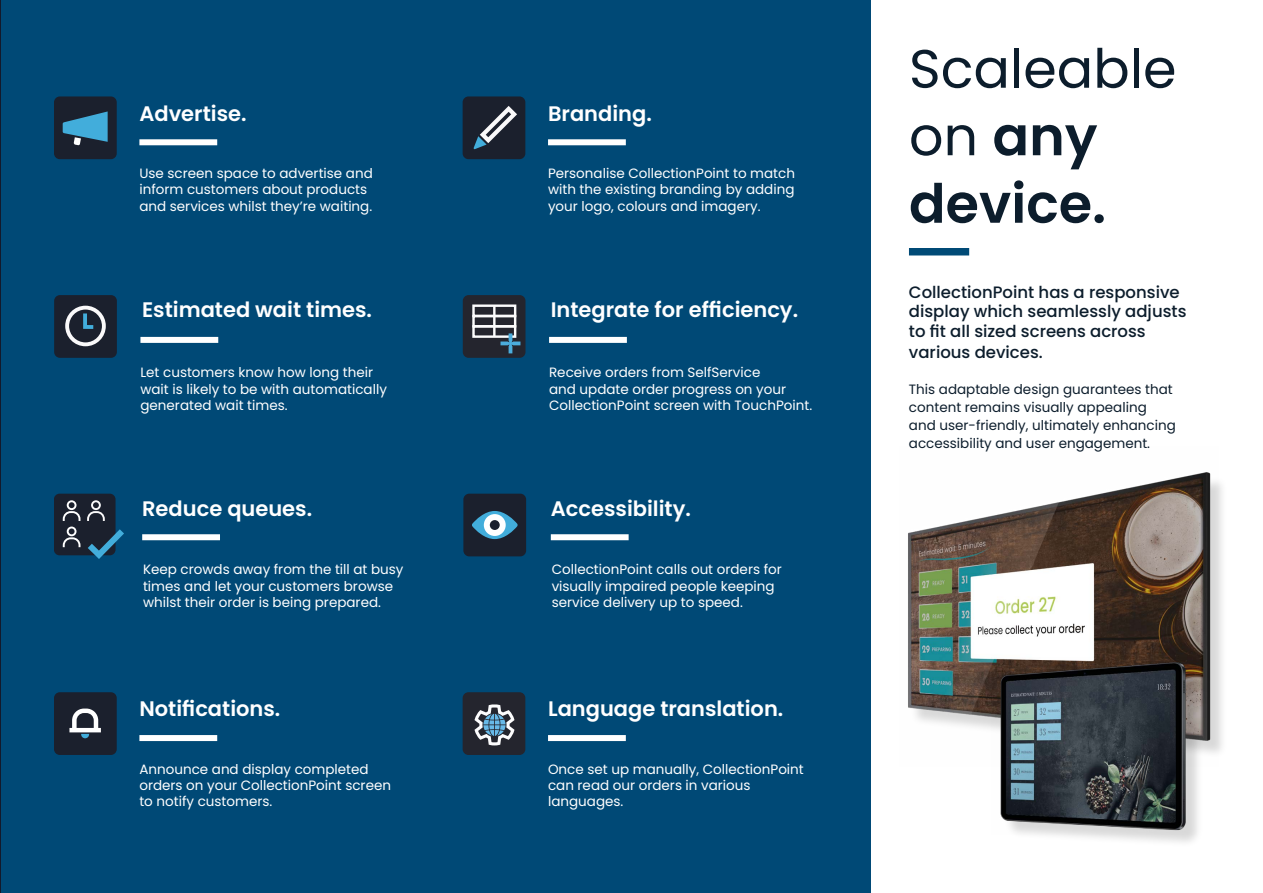
<style>
.page{position:relative;width:1263px;height:893px;background:#fff}
.page>*{position:absolute;margin:0;border:0;box-sizing:border-box;transform-origin:0 0}
.t1{font:54px/67.5px "Poppins";color:#0c1d2c}
.t2{font:600 21px "Poppins";color:#fff}
.t3{font:500 16.5px/20.1px "Poppins";color:#0c1d2c}
.t4{font:13.5px/16.2px "Poppins";color:#fff}
.t5{font:13.5px/18px "Poppins";color:#0c1d2c}
.s1{font-weight:600}
</style>
<div class="page">
<div style="left:1px;top:0;width:892px;height:893px;background:#004976"></div>
<hr style="left:0;top:0;width:1px;height:893px;background:#13192b">
<div style="left:871px;top:0;width:392px;height:893px;background:#fff"></div>
<div style="left:910px;top:476px;width:318px;height:283px;background:#000;opacity:.15"></div>
<img style="left:908px;top:472px;width:311px;height:287px">
<div style="left:1003px;top:665px;width:201px;height:183px;background:#000;opacity:.15"></div>
<img style="left:992px;top:658px;width:205px;height:176px">
<div style="left:139px;top:139px;width:78px;height:6px;background:#fff"></div>
<div style="left:54px;top:96px;width:63px;height:63px;background:#1b202d;border-radius:6px"></div>
<svg style="left:63px;top:111px;width:45px;height:34px"></svg>
<div style="left:139px;top:735px;width:78px;height:6px;background:#fff"></div>
<div style="left:54px;top:692px;width:63px;height:63px;background:#1b202d;border-radius:6px"></div>
<svg style="left:69px;top:708px;width:32px;height:30px"></svg>
<div style="left:142px;top:534px;width:78px;height:6px;background:#fff"></div>
<svg style="left:55px;top:494px;width:69px;height:65px;background:#283d51"></svg>
<div style="left:140px;top:337px;width:78px;height:6px;background:#fff"></div>
<div style="left:54px;top:295px;width:63px;height:63px;background:#1b202d;border-radius:6px"></div>
<div style="left:65px;top:306px;width:41px;height:40px;border:4px solid #faf9fa;border-radius:50%"></div>
<svg style="left:81px;top:310px;width:16px;height:19px"></svg>
<div style="left:548px;top:139px;width:78px;height:6px;background:#fff"></div>
<div style="left:463px;top:96px;width:62px;height:63px;background:#1b202d;border-radius:6px"></div>
<svg style="left:473px;top:106px;width:44px;height:43px"></svg>
<div style="left:548px;top:735px;width:78px;height:6px;background:#fff"></div>
<div style="left:463px;top:692px;width:62px;height:63px;background:#24252e;border-radius:6px"></div>
<svg style="left:474px;top:704px;width:40px;height:41px"></svg>
<div style="left:551px;top:534px;width:78px;height:6px;background:#fff"></div>
<div style="left:463px;top:494px;width:63px;height:62px;background:#1b202d;border-radius:6px"></div>
<svg style="left:472px;top:511px;width:46px;height:28px"></svg>
<div style="left:484px;top:514px;width:22px;height:22px;background:#fff;border-radius:50%"></div>
<div style="left:490px;top:520px;width:10px;height:10px;background:#1b202d;border-radius:50%"></div>
<div style="left:549px;top:337px;width:78px;height:6px;background:#fff"></div>
<div style="left:463px;top:295px;width:62px;height:63px;background:#24252e;border-radius:6px"></div>
<div style="left:472px;top:304px;width:44px;height:13px;border:2px solid #fcfcfd"></div>
<div style="left:472px;top:315px;width:44px;height:13px;border:2px solid #fcfcfd"></div>
<hr style="left:493px;top:306px;width:2px;height:31px;background:#fcfcfd">
<svg style="left:472px;top:324px;width:48px;height:29px"></svg>
<div style="left:909px;top:248px;width:60px;height:7px;background:#004a76"></div>
<h2 class="t2" style="left:139px;top:101px;width:109px">Advertise.</h2>
<p class="t4" style="left:139px;top:165px;width:235px">Use screen space to advertise and inform customers about products and services whilst they’re waiting.</p>
<h2 class="t2" style="left:142px;top:298px;width:231px">Estimated wait times.</h2>
<p class="t4" style="left:140px;top:365px;width:248px">Let customers know how long their wait is likely to be with automatically generated wait times.</p>
<h2 class="t2" style="left:142px;top:496px;width:171px">Reduce queues.</h2>
<p class="t4" style="left:143px;top:562px;width:262px">Keep crowds away from the till at busy times and let your customers browse whilst their order is being prepared.</p>
<h2 class="t2" style="left:139px;top:697px;width:142px">Notifications.</h2>
<p class="t4" style="left:139px;top:761px;width:253px">Announce and display completed orders on your CollectionPoint screen to notify customers.</p>
<h2 class="t2" style="left:548px;top:101px;width:105px">Branding.</h2>
<p class="t4" style="left:548px;top:165px;width:248px;text-align:justify">Personalise CollectionPoint to match with the existing branding by adding your logo, colours and imagery.</p>
<h2 class="t2" style="left:551px;top:298px;width:249px">Integrate for efficiency.</h2>
<p class="t4" style="left:549px;top:365px;width:265px">Receive orders from SelfService<br>and update order progress on your<br>CollectionPoint screen with TouchPoint.</p>
<h2 class="t2" style="left:551px;top:496px;width:142px">Accessibility.</h2>
<p class="t4" style="left:552px;top:562px;width:232px">CollectionPoint calls out orders for visually impaired people keeping service delivery up to speed.</p>
<h2 class="t2" style="left:548px;top:697px;width:237px">Language translation.</h2>
<p class="t4" style="left:548px;top:761px;width:257px">Once set up manually, CollectionPoint can read our orders in various languages.</p>
<h1 class="t1" style="left:909px;top:35px;width:269px">Scaleable on <span class="s1">any device.</span></h1>
<p class="t3" style="left:909px;top:282px;width:279px">CollectionPoint has a responsive display which seamlessly adjusts to fit all sized screens across various devices.</p>
<p class="t5" style="left:909px;top:380px;width:268px">This adaptable design guarantees that content remains visually appealing and user-friendly, ultimately enhancing accessibility and user engagement.</p>
</div>
